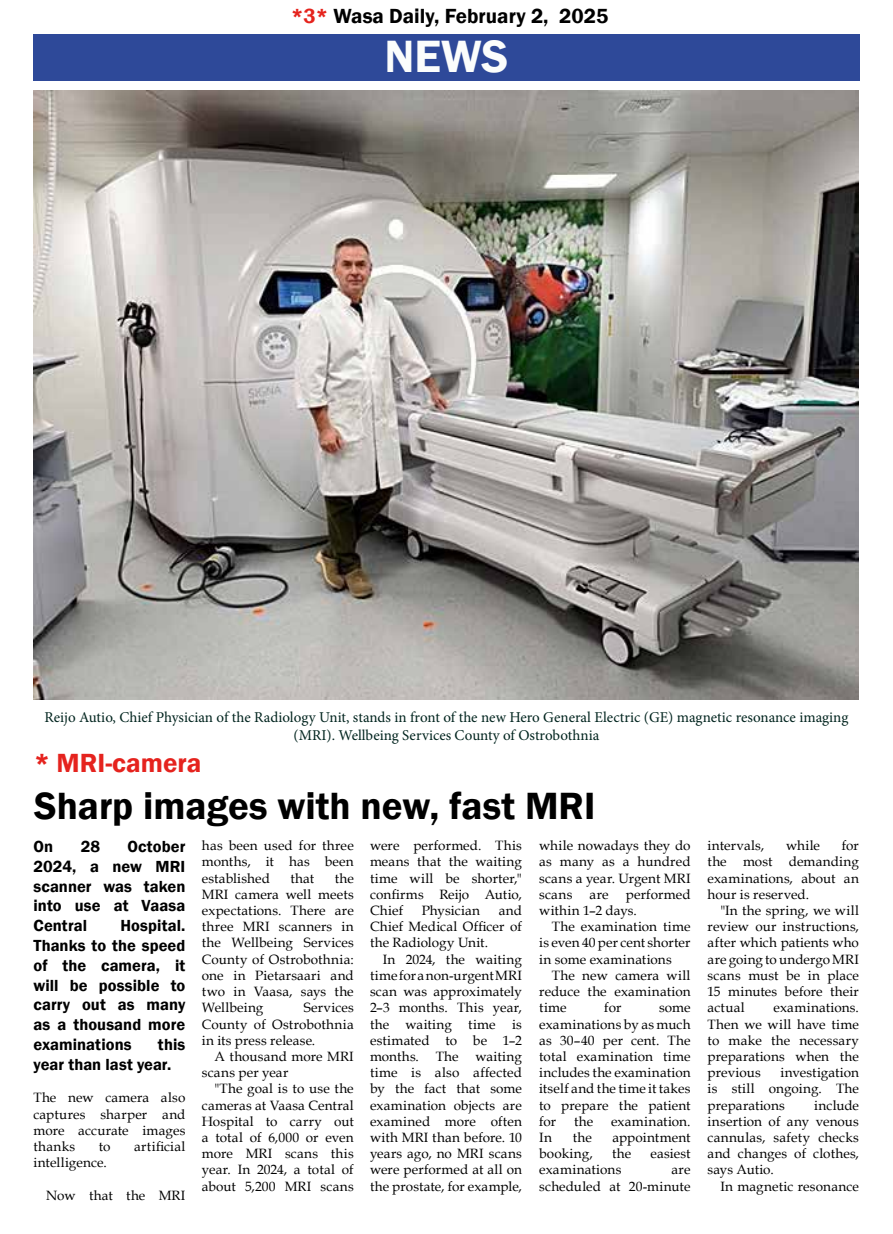
<style>
.page{position:relative;width:893px;height:1234px;background:#fff}
.page>*{position:absolute;margin:0;border:0;box-sizing:border-box;transform-origin:0 0}
.t1{font:600 46.5px "Franklin Gothic";color:#fbfdfc}
.t2{font:600 39px "Franklin Gothic";color:#000}
.t3{font:600 27px "Franklin Gothic";color:#e5231e}
.t4{font:600 21px "Franklin Gothic";color:#000}
.t5{font:600 16.5px/19.8px "Franklin Gothic";letter-spacing:.005em;color:#000;text-align:justify}
.t6{font:15px/18px "Minion Pro";color:#01241e;text-align:center}
.t7{font:13.5px/16.2px "Book Antiqua";letter-spacing:.01em;color:#000;text-align:justify}
.s1{color:#e5231d}
</style>
<div class="page">
<div style="left:33px;top:34px;width:826px;height:47px;background:#2e4999"></div>
<img style="left:33px;top:91px;width:825px;height:608px">
<h3 class="t4" style="left:291px;top:3px;width:319px"><span class="s1">*3*</span> Wasa Daily, February 2, 2025</h3>
<h1 class="t1" style="left:384px;top:28px;width:125px">NEWS</h1>
<p class="t6" style="left:45px;top:707px;width:805px">Reijo Autio, Chief Physician of the Radiology Unit, stands in front of the new Hero General Electric (GE) magnetic resonance imaging (MRI). Wellbeing Services County of Ostrobothnia</p>
<h3 class="t3" style="left:34px;top:746px;width:169px">* MRI-camera</h3>
<h2 class="t2" style="left:34px;top:781px;width:563px">Sharp images with new, fast MRI</h2>
<p class="t5" style="left:33px;top:836px;width:21px">On</p>
<p class="t5" style="left:81px;top:836px;width:21px">28</p>
<p class="t7" style="left:202px;top:837px;width:153px">has been used for three months, it has been established</p>
<p class="t7" style="left:370px;top:837px;width:153px">were performed. This means that the waiting time will be shorter," confirms Reijo Autio, Chief</p>
<p class="t7" style="left:539px;top:837px;width:153px">while nowadays they do as many as a hundred scans a year. Urgent MRI scans</p>
<p class="t7" style="left:708px;top:837px;width:58px">intervals,</p>
<p class="t7" style="left:786px;top:837px;width:35px">while</p>
<p class="t7" style="left:708px;top:837px;width:153px;text-indent:134px">for the most demanding examinations, about an hour is reserved.</p>
<p class="t7" style="left:708px;top:901px;width:153px;text-indent:13px">"In the spring, we will review our instructions, after which patients who are going to undergo MRI scans must be in place 15 minutes before their actual</p>
<p class="t5" style="left:33px;top:836px;width:153px;text-indent:94px">October 2024, a new MRI scanner was taken into use at Vaasa Central</p>
<p class="t7" style="left:202px;top:869px;width:153px;text-indent:133px">the MRI camera well meets expectations. There are three MRI scanners in the Wellbeing Services County of Ostrobothnia: one in Pietarsaari and two in Vaasa, says the Wellbeing</p>
<p class="t7" style="left:290px;top:869px;width:25px">that</p>
<p class="t7" style="left:539px;top:885px;width:153px;text-indent:87px">performed within 1–2 days.</p>
<p class="t7" style="left:539px;top:918px;width:153px;text-indent:13px">The examination time is even 40 per cent shorter in some examinations</p>
<p class="t7" style="left:539px;top:966px;width:153px;text-indent:13px">The new camera will reduce the examination time</p>
<p class="t7" style="left:590px;top:885px;width:21px">are</p>
<p class="t7" style="left:370px;top:901px;width:153px;text-indent:129px">and Chief Medical Officer of the Radiology Unit.</p>
<p class="t7" style="left:370px;top:950px;width:153px;text-indent:13px">In 2024, the waiting time for a non-urgent MRI scan was approximately 2–3 months. This year, the waiting time is estimated to be 1–2 months. The waiting time is also affected by the fact that some examination objects are examined more often with MRI than before. 10 years ago, no MRI scans were performed at all on the prostate, for example,</p>
<p class="t7" style="left:422px;top:901px;width:60px">Physician</p>
<p class="t5" style="left:33px;top:915px;width:153px;text-indent:87px">Hospital.<br>Thanks to the speed of the camera, it will be possible to carry out as many as a thousand more examinations</p>
<p class="t7" style="left:604px;top:999px;width:19px">for</p>
<p class="t7" style="left:202px;top:999px;width:153px;text-indent:102px">Services County of Ostrobothnia in its press release.</p>
<p class="t7" style="left:202px;top:1047px;width:153px;text-indent:13px">A thousand more MRI scans per year</p>
<p class="t7" style="left:202px;top:1080px;width:153px;text-indent:13px">"The goal is to use the cameras at Vaasa Central Hospital to carry out a total of 6,000 or even more MRI scans this year. In 2024, a total of about 5,200 MRI scans</p>
<p class="t7" style="left:708px;top:999px;width:153px;text-indent:66px">examinations.<br>Then we will have time to make the necessary preparations when the previous</p>
<p class="t7" style="left:539px;top:999px;width:153px;text-indent:120px">some examinations by as much as 30–40 per cent. The total examination time includes the examination itself and the time it takes to prepare the patient for</p>
<p class="t5" style="left:33px;top:1034px;width:153px;text-indent:124px">this year than last year.</p>
<p class="t7" style="left:33px;top:1089px;width:153px">The new camera also captures sharper and more accurate images thanks</p>
<p class="t7" style="left:708px;top:1063px;width:153px;text-indent:73px">investigation is still ongoing. The preparations</p>
<p class="t7" style="left:708px;top:1096px;width:153px;text-indent:107px">include insertion of any venous cannulas, safety checks and changes of clothes, says Autio.</p>
<p class="t7" style="left:720px;top:1177px;width:140px">In magnetic resonance</p>
<p class="t7" style="left:574px;top:1112px;width:21px">the</p>
<p class="t7" style="left:611px;top:1112px;width:81px">examination.</p>
<p class="t7" style="left:539px;top:1128px;width:14px">In</p>
<p class="t7" style="left:573px;top:1128px;width:21px">the</p>
<p class="t7" style="left:613px;top:1128px;width:79px">appointment</p>
<p class="t7" style="left:539px;top:1144px;width:55px">booking,</p>
<p class="t7" style="left:612px;top:1144px;width:21px">the</p>
<p class="t7" style="left:650px;top:1144px;width:42px">easiest</p>
<p class="t7" style="left:539px;top:1161px;width:84px">examinations</p>
<p class="t7" style="left:99px;top:1137px;width:13px">to</p>
<p class="t7" style="left:134px;top:1137px;width:53px">artificial</p>
<p class="t7" style="left:33px;top:1153px;width:75px">intelligence.</p>
<p class="t7" style="left:46px;top:1186px;width:141px">Now that the MRI</p>
<p class="t7" style="left:539px;top:1161px;width:153px;text-align:right">are<br>scheduled at 20-minute</p>
</div>
